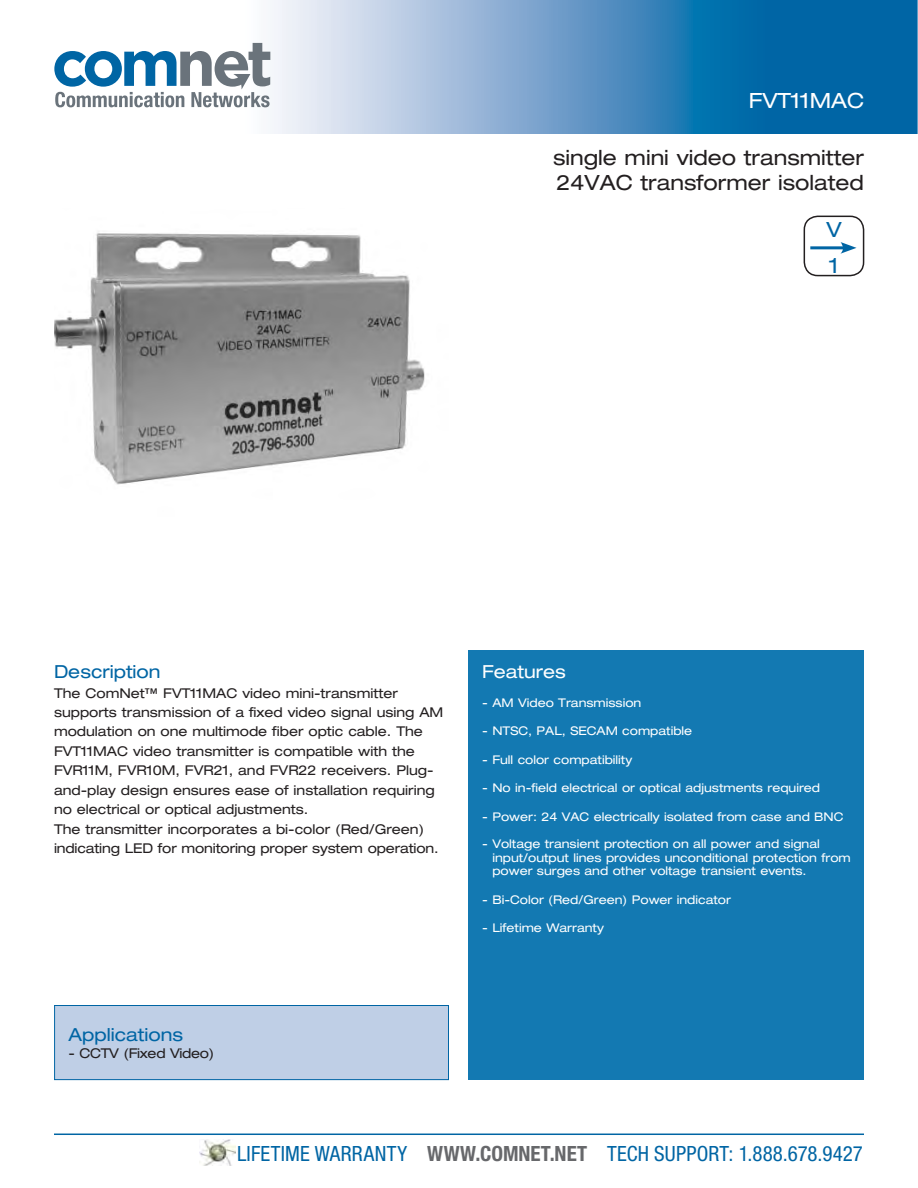
<style>
.page{position:relative;width:918px;height:1188px;background:#fff}
.page>*{position:absolute;margin:0;border:0;box-sizing:border-box;transform-origin:0 0}
.t1{font:condensed 21px "Helvetica Neue";letter-spacing:.01em;color:#0065a4}
.t2{font:expanded 21px/25.2px "Helvetica Neue";color:#231f20}
.t3{font:expanded 21px "Helvetica Neue";color:#fff}
.t4{font:expanded 21px/36px "Helvetica Neue";color:#0065a4}
.t5{font:expanded 18px "Helvetica Neue";color:#0065a4}
.t6{font:expanded 18px "Helvetica Neue";color:#fff}
.t7{font:expanded 13.5px/19.5px "Helvetica Neue";color:#231f20}
.t8{font:expanded 13.5px "Helvetica Neue";letter-spacing:-.02em;color:#231f20}
.t9{font:expanded 12px/13.5px "Helvetica Neue";color:#fff}
.s1{font-weight:700;color:#67686b}
</style>
<div class="page">
<svg style="left:245px;top:0;width:673px;height:133px;background:#629cc7"></svg>
<svg style="left:54px;top:43px;width:216px;height:64px"></svg>
<div style="left:804px;top:216px;width:60px;height:60px;border:2px solid #231f20;border-radius:14px"></div>
<hr style="left:810px;top:246px;width:36px;height:3px;background:#0065a4">
<svg style="left:840px;top:242px;width:17px;height:12px"></svg>
<img style="left:54px;top:231px;width:371px;height:254px">
<div style="left:469px;top:651px;width:395px;height:429px;background:#1379b2"></div>
<hr style="left:54px;top:1134px;width:810px;height:1px;background:#0065a4">
<img style="left:200px;top:1140px;width:35px;height:26px">
<div style="left:55px;top:1006px;width:393px;height:74px;background:#bfcfe6"></div>
<div style="left:54px;top:1005px;width:395px;height:75px;border:1px solid #0065a4"></div>
<h1 class="t3" style="left:749px;top:93px;width:117px">FVT11MAC</h1>
<h1 class="t2" style="left:553px;top:147px;width:312px">single mini video transmitter<br>24VAC transformer isolated</h1>
<h1 class="t4" style="left:827px;top:213px;width:17px">V<br>1</h1>
<h2 class="t5" style="left:54px;top:665px;width:108px">Description</h2>
<p class="t7" style="left:54px;top:684px;width:391px">The ComNet™ FVT11MAC video mini-transmitter supports transmission of a fixed video signal using AM modulation on one multimode fiber optic cable. The FVT11MAC video transmitter is compatible with the FVR11M, FVR10M, FVR21, and FVR22 receivers. Plug&shy;and-play design ensures ease of installation requiring no electrical or optical adjustments.<br>The transmitter incorporates a bi-color (Red/Green) indicating LED for monitoring proper system operation.</p>
<h2 class="t5" style="left:68px;top:1028px;width:116px">Applications</h2>
<p class="t8" style="left:68px;top:1048px;width:147px">- CCTV (Fixed Video)</p>
<h2 class="t6" style="left:482px;top:665px;width:85px">Features</h2>
<p class="t9" style="left:482px;top:697px;width:161px">- AM Video Transmission</p>
<p class="t9" style="left:482px;top:725px;width:212px">- NTSC, PAL, SECAM compatible</p>
<p class="t9" style="left:482px;top:754px;width:152px">- Full color compatibility</p>
<p class="t9" style="left:482px;top:782px;width:339px">- No in-field electrical or optical adjustments required</p>
<p class="t9" style="left:482px;top:811px;width:363px">- Power: 24 VAC electrically isolated from case and BNC</p>
<p class="t9" style="left:492px;top:839px;width:360px;text-indent:-10px">- Voltage transient protection on all power and signal input/output lines provides unconditional protection from power surges and other voltage transient events.</p>
<p class="t9" style="left:482px;top:894px;width:250px">- Bi-Color (Red/Green) Power indicator</p>
<p class="t9" style="left:482px;top:923px;width:123px">- Lifetime Warranty</p>
<h1 class="t1" style="left:237px;top:1146px;width:627px">LIFETIME WARRANTY <span class="s1">WWW.COMNET.NET</span> TECH SUPPORT: 1.888.678.9427</h1>
</div>
